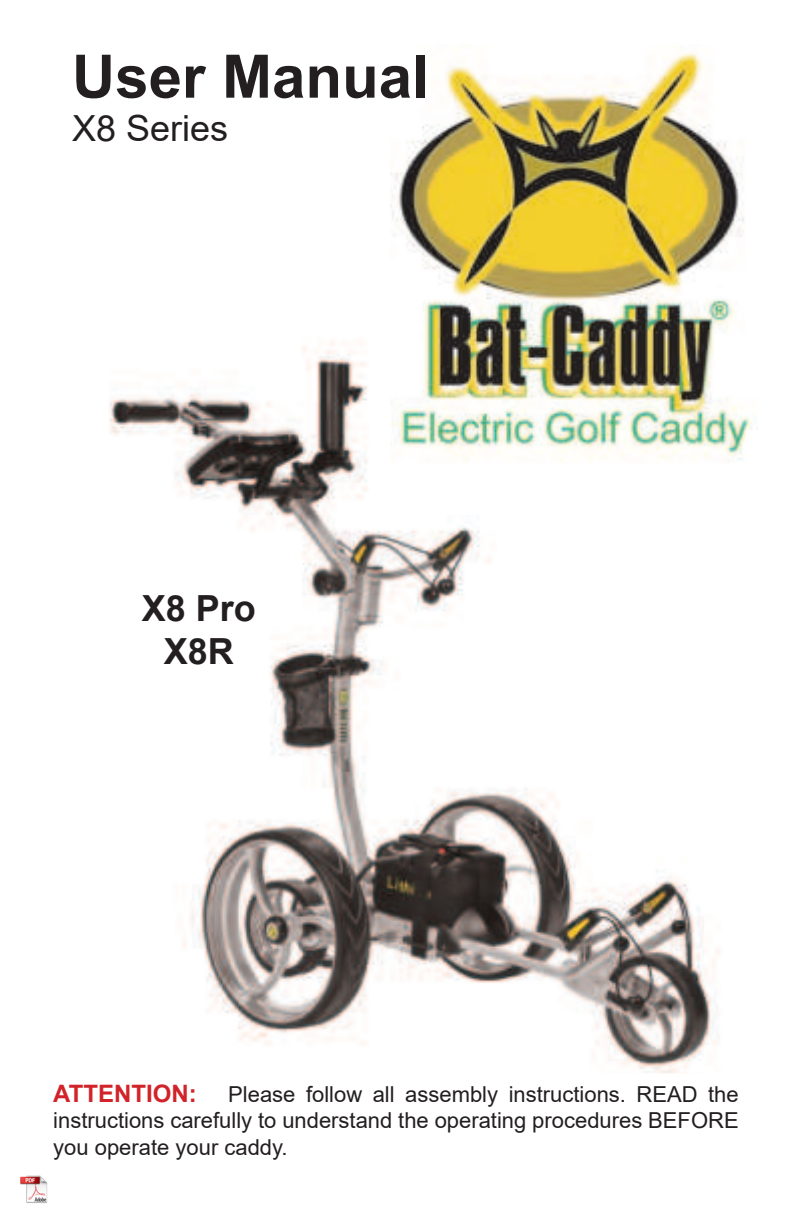
<style>
.page{position:relative;width:792px;height:1224px;background:#fff}
.page>*{position:absolute;margin:0;border:0;box-sizing:border-box;transform-origin:0 0}
.t1{font:700 60px "Arial";color:#231f20}
.t2{font:700 36px/43.2px "Arial";color:#231f20;text-align:center}
.t3{font:36px "Arial";color:#231f20}
.t4{font:700 24px "Arial";color:#d1232a}
.t5{font:22px/26.4px "Arial";color:#231f20;text-align:justify}
</style>
<div class="page">
<img style="left:109px;top:341px;width:611px;height:732px">
<img style="left:390px;top:48px;width:367px;height:416px">
<img style="left:20px;top:1175px;width:28px;height:28px">
<h1 class="t1" style="left:72px;top:54px;width:358px">User Manual</h1>
<h2 class="t3" style="left:72px;top:115px;width:158px">X8 Series</h2>
<h2 class="t2" style="left:142px;top:590px;width:116px">X8 Pro<br>X8R</h2>
<p class="t4" style="left:53px;top:1084px;width:145px">ATTENTION:</p>
<p class="t5" style="left:53px;top:1083px;width:687px;text-indent:175px">Please follow all assembly instructions. READ the instructions carefully to understand the operating procedures BEFORE you operate your caddy.</p>
</div>
